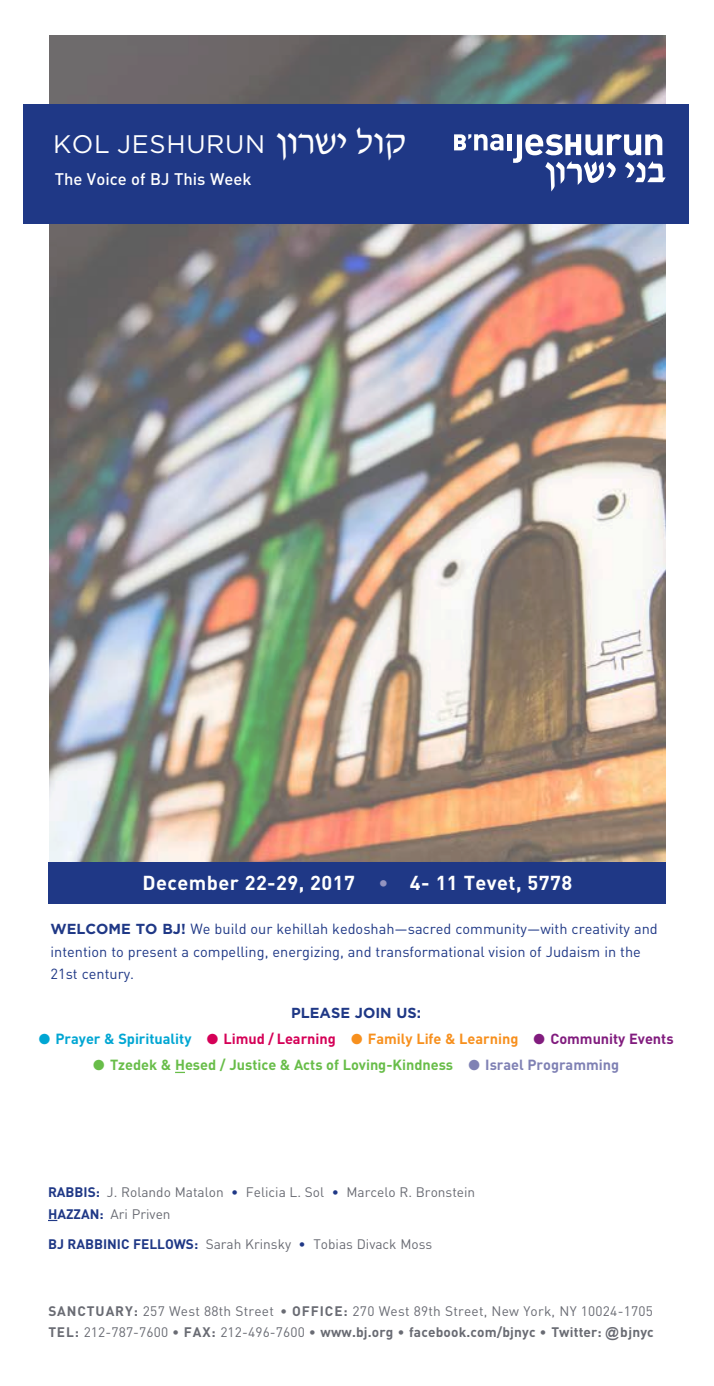
<style>
.page{position:relative;width:714px;height:1386px;background:#fff}
.page>*{position:absolute;margin:0;border:0;box-sizing:border-box;transform-origin:0 0}
.t1{font:25.38px "Gotham";letter-spacing:.025em;color:#fff}
.t2{font:700 19.95px "DIN";letter-spacing:.02em;color:#fff}
.t3{font:500 16.62px "DIN";color:#fff}
.t4{font:14.53px/22.8px "DIN";color:#1f3886}
.t5{font:700 14.53px "DIN";color:#00a6d3}
.t6{font:700 14.53px "DIN";color:#68bd49}
.t7{font:700 14.53px "Gotham";color:#1f3886}
.t8{font:13.65px/21.7px "DIN";color:#696b73}
.s1{font-family:"David D";font-size:37.62px}
.s2{font-weight:400;color:#9394c0}
.s3{font-family:"Gotham";font-weight:700}
.s4{color:#d50057}
.s5{color:#f7901e}
.s6{color:#811c7e}
.s7{color:#7f81b4}
.s8{font-weight:700;color:#1f3886}
.s9{color:#1f3886}
.s10{font-weight:700}
.s11{font-family:"Arial";font-weight:700}
</style>
<div class="page">
<img style="left:49px;top:35px;width:616px;height:828px">
<div style="left:49px;top:863px;width:617px;height:41px;background:#1f3886"></div>
<div style="left:24px;top:104px;width:665px;height:120px;background:#1f3886"></div>
<svg style="left:454px;top:134px;width:49px;height:17px"></svg>
<hr style="left:507px;top:134px;width:4px;height:16px;background:#fff">
<svg style="left:513px;top:134px;width:153px;height:58px"></svg>
<h1 class="t1" style="left:53px;top:130px;width:354px">KOL JESHURUN <span class="s1">iurah kue</span></h1>
<p class="t3" style="left:55px;top:168px;width:198px">The Voice of BJ This Week</p>
<h2 class="t2" style="left:142px;top:869px;width:427px">December 22-29, 2017 <span class="s2">•</span> 4- 11 Tevet, 5778</h2>
<h2 class="t2" style="left:160px;top:869px;width:139px">May 26-June 2</h2>
<h2 class="t2" style="left:408px;top:869px;width:146px">1 8 Sivan, 5777</h2>
<p class="t4" style="left:51px;top:917px;width:609px"><span class="s3">WELCOME TO BJ!</span> We build our kehillah kedoshah—sacred community—with creativity and intention to present a compelling, energizing, and transformational vision of Judaism in the<br>21st century.</p>
<p class="t7" style="left:291px;top:1004px;width:131px">PLEASE JOIN US:</p>
<p class="t5" style="left:39px;top:1029px;width:636px">● Prayer &amp; Spirituality <span class="s4">● Limud / Learning</span> <span class="s5">● Family Life &amp; Learning</span> <span class="s6">● Community Events</span></p>
<p class="t6" style="left:93px;top:1056px;width:527px">● Tzedek &amp; Hesed / Justice &amp; Acts of Loving-Kindness <span class="s7">● Israel Programming</span></p>
<p class="t8" style="left:48px;top:1181px;width:429px"><span class="s8">RABBIS:</span> J. Rolando Matalon <span class="s9">•</span> Felicia L. Sol <span class="s9">•</span> Marcelo R. Bronstein<br><span class="s8">HAZZAN:</span> Ari Priven</p>
<p class="t8" style="left:48px;top:1233px;width:386px"><span class="s8">BJ RABBINIC FELLOWS:</span> Sarah Krinsky <span class="s9">•</span> Tobias Divack Moss</p>
<p class="t8" style="left:48px;top:1300px;width:607px;line-height:21px"><span class="s10">SANCTUARY:</span> 257 West 88th Street • <span class="s10">OFFICE:</span> 270 West 89th Street, New York, NY 10024-1705<br><span class="s10">TEL:</span> 212-787-7600 • <span class="s10">FAX:</span> 212-496-7600 • <span class="s10">www.bj.org</span> • <span class="s10">facebook.com/bjnyc</span> • <span class="s10">Twitter:</span> <span class="s11">@</span><span class="s10">bjnyc</span></p>
</div>
